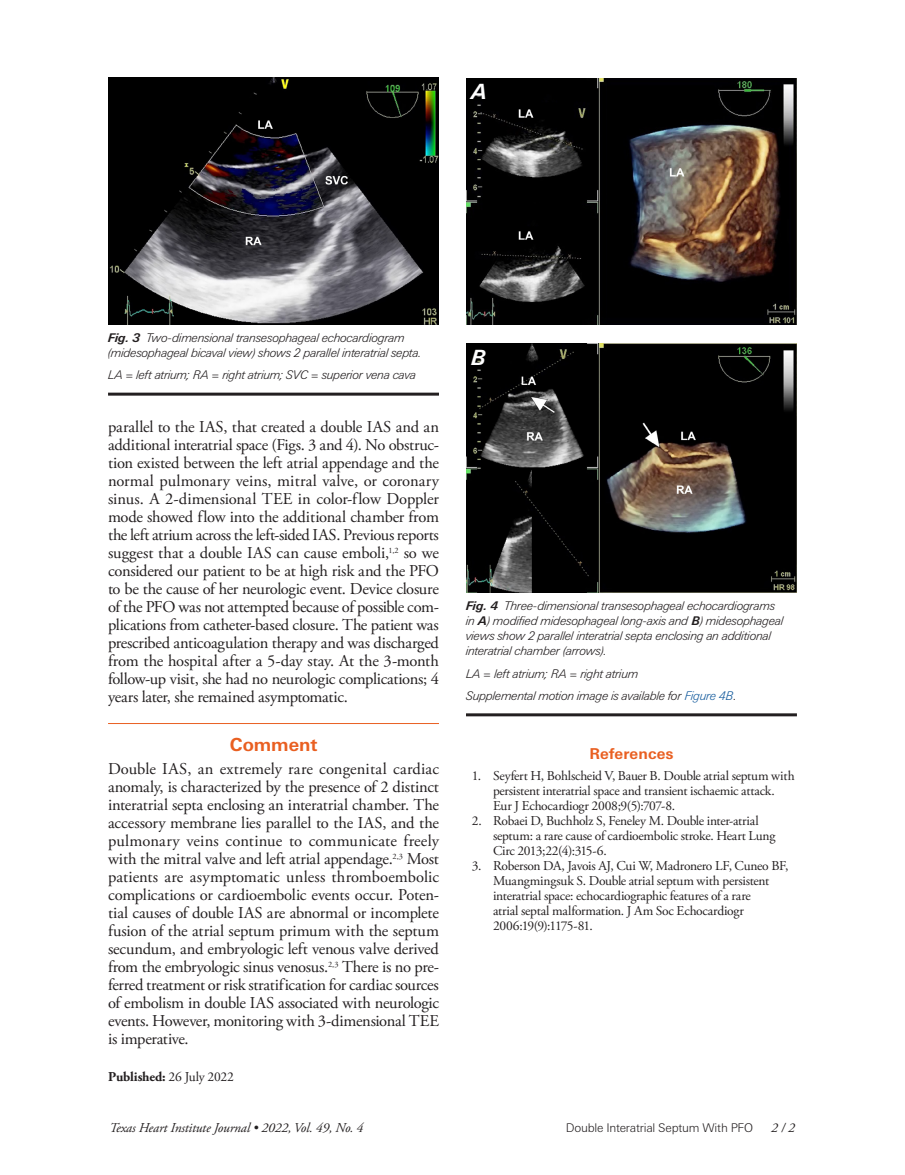
<style>
.page{position:relative;width:905px;height:1175px;background:#fff}
.page>*{position:absolute;margin:0;border:0;box-sizing:border-box;transform-origin:0 0}
.t1{font:italic 700 21px "Univers Next Pro";color:#fff}
._4_-_Heading_1{font:700 18px "Univers Next Pro";letter-spacing:-.005em;color:#e95f21}
._4_-_Body_text_-_Dro{font:16.5px/18px "Adobe Garamond Pro";letter-spacing:-.025em;color:#231f20;text-align:justify}
._4_-_Body_text{font:16.5px/18px "Adobe Garamond Pro";letter-spacing:-.02em;color:#231f20;text-align:justify}
._5_-_Reference_Heade{font:700 15px "Univers Next Pro";letter-spacing:.005em;color:#e95f21}
._5_-_References{font:13.5px/15px "Adobe Garamond Pro";letter-spacing:-.02em;color:#231f20}
.t2{font:italic 13.5px "Adobe Garamond Pro";letter-spacing:-.01em;color:#231f20}
._5_-_Publish_and_Fun{font:700 13.5px "Adobe Garamond Pro";letter-spacing:-.01em;color:#231f20}
._6_-_Captions{font:italic 300 12px/15px "Univers Next Pro";letter-spacing:-.02em;color:#231f20}
.t3{font:300 12px "Univers Next Pro";letter-spacing:-.015em;color:#231f20}
.s1{font-weight:700}
.s2{font-weight:400}
.s3{color:#175d9e}
</style>
<div class="page">
<hr style="left:108px;top:723px;width:331px;height:1px;background:#e95f21">
<hr style="left:466px;top:713px;width:331px;height:3px;background:#231f20">
<hr style="left:108px;top:392px;width:331px;height:3px;background:#231f20">
<img style="left:108px;top:78px;width:331px;height:246px">
<img style="left:466px;top:78px;width:330px;height:247px">
<img style="left:466px;top:344px;width:330px;height:248px">
<p class="t1" style="left:471px;top:79px;width:17px">A</p>
<p class="_6_-_Captions" style="left:108px;top:330px;width:315px"><span class="s1">Fig. 3</span> Two-dimensional transesophageal echocardiogram (midesophageal bicaval view) shows 2 parallel interatrial septa.</p>
<p class="_6_-_Captions" style="left:108px;top:367px;width:310px">LA = left atrium; RA = right atrium; SVC = superior vena cava</p>
<p class="_4_-_Body_text_-_Dro" style="left:108px;top:418px;width:332px">parallel to the IAS, that created a double IAS and an additional interatrial space (Figs. 3 and 4). No obstruc&shy;tion existed between the left atrial appendage and the normal pulmonary veins, mitral valve, or coronary sinus. A 2-dimensional TEE in color-flow Doppler mode showed flow into the additional chamber from the left atrium across the left-sided IAS. Previous reports suggest that a double IAS can cause emboli,<sup>1,2</sup> so we considered our patient to be at high risk and the PFO to be the cause of her neurologic event. Device closure of the PFO was not attempted because of possible com&shy;plications from catheter-based closure. The patient was prescribed anticoagulation therapy and was discharged from the hospital after a 5-day stay. At the 3-month follow-up visit, she had no neurologic complications; 4 years later, she remained asymptomatic.</p>
<p class="_4_-_Heading_1" style="left:230px;top:733px;width:89px">Comment</p>
<p class="_4_-_Body_text" style="left:108px;top:760px;width:332px">Double IAS, an extremely rare congenital cardiac anomaly, is characterized by the presence of 2 distinct interatrial septa enclosing an interatrial chamber. The accessory membrane lies parallel to the IAS, and the pulmonary veins continue to communicate freely with the mitral valve and left atrial appendage.<sup>2,3</sup> Most patients are asymptomatic unless thromboembolic complications or cardioembolic events occur. Poten&shy;tial causes of double IAS are abnormal or incomplete fusion of the atrial septum primum with the septum secundum, and embryologic left venous valve derived from the embryologic sinus venosus.<sup>2,3</sup> There is no pre&shy;ferred treatment or risk stratification for cardiac sources of embolism in double IAS associated with neurologic events. However, monitoring with 3-dimensional TEE is imperative.</p>
<p class="_5_-_Publish_and_Fun" style="left:108px;top:1069px;width:127px">Published: <span class="s2">26 July 2022</span></p>
<p class="t1" style="left:471px;top:345px;width:16px">B</p>
<p class="_6_-_Captions" style="left:466px;top:598px;width:319px"><span class="s1">Fig. 4</span> Three-dimensional transesophageal echocardiograms in <span class="s1">A</span>) modified midesophageal long-axis and <span class="s1">B</span>) midesophageal views show 2 parallel interatrial septa enclosing an additional interatrial chamber (arrows).</p>
<p class="_6_-_Captions" style="left:466px;top:662px;width:272px;line-height:22.2px">LA = left atrium; RA = right atrium<br>Supplemental motion image is available for <span class="s3">Figure 4B</span>.</p>
<p class="_5_-_Reference_Heade" style="left:589px;top:744px;width:86px">References</p>
<p class="_5_-_References" style="left:493px;top:769px;width:303px;text-indent:-21px">1. Seyfert H, Bohlscheid V, Bauer B. Double atrial septum with persistent interatrial space and transient ischaemic attack.<br>Eur J Echocardiogr 2008;9(5):707-8.</p>
<p class="_5_-_References" style="left:493px;top:814px;width:284px;text-indent:-21px">2. Robaei D, Buchholz S, Feneley M. Double inter-atrial septum: a rare cause of cardioembolic stroke. Heart Lung<br>Circ 2013;22(4):315-6.</p>
<p class="_5_-_References" style="left:493px;top:859px;width:297px;text-indent:-21px">3. Roberson DA, Javois AJ, Cui W, Madronero LF, Cuneo BF, Muangmingsuk S. Double atrial septum with persistent interatrial space: echocardiographic features of a rare<br>atrial septal malformation. J Am Soc Echocardiogr 2006:19(9):1175-81.</p>
<p class="t2" style="left:110px;top:1120px;width:255px">Texas Heart Institute Journal • 2022, Vol. 49, No. 4</p>
<p class="t3" style="left:565px;top:1121px;width:189px">Double Interatrial Septum With PFO</p>
<p class="t2" style="left:771px;top:1119px;width:25px">2 / 2</p>
</div>
